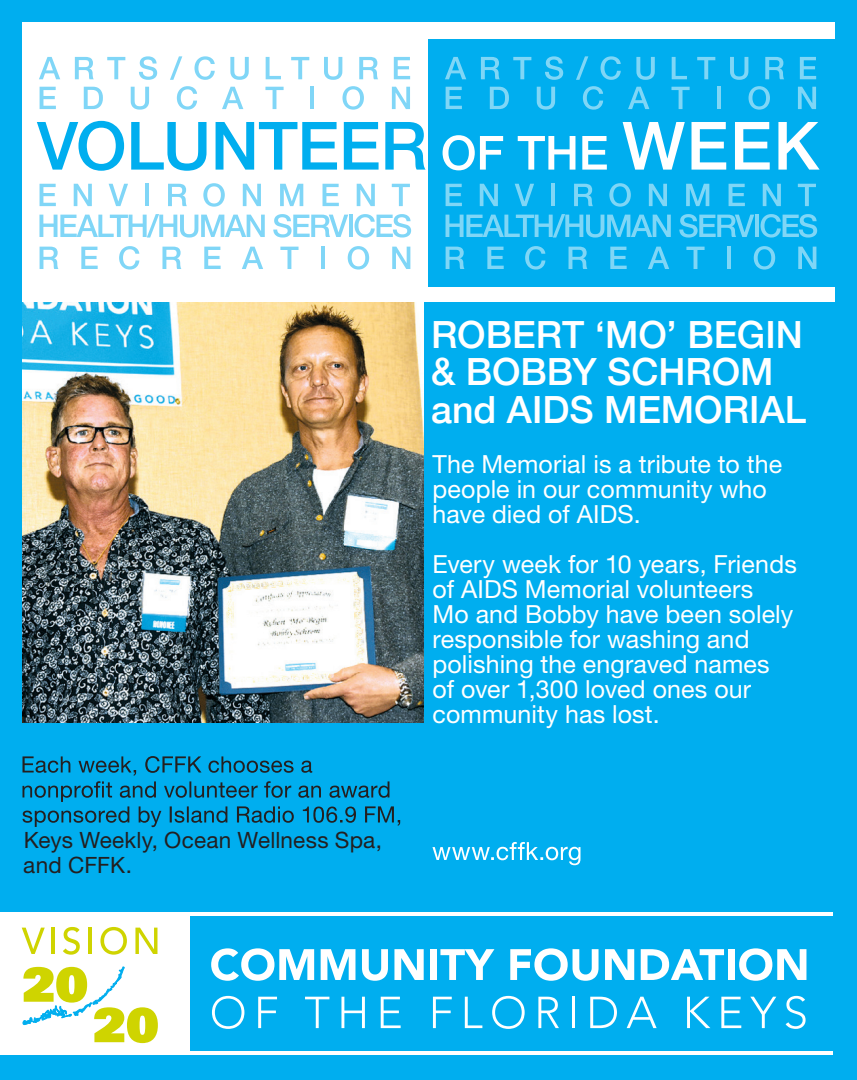
<style>
.page{position:relative;width:857px;height:1080px;background:#00aeef}
.page>*{position:absolute;margin:0;border:0;box-sizing:border-box;transform-origin:0 0}
.t1{font:500 37.5px/37.5px "Helvetica Neue";color:#fff}
.t2{font:25px/25px "Helvetica Neue";letter-spacing:.005em;color:#fff}
.t3{font:22.5px/25px "Helvetica Neue";letter-spacing:.01em;color:#231f20}
</style>
<div class="page">
<svg style="left:22px;top:756px;width:378px;height:71px"></svg>
<div style="left:0;top:911px;width:832px;height:147px;background:#fff"></div>
<svg style="left:23px;top:967px;width:135px;height:76px"></svg>
<svg style="left:22px;top:928px;width:23px;height:26px"></svg>
<hr style="left:51px;top:928px;width:4px;height:26px;background:#cfd400">
<svg style="left:63px;top:927px;width:17px;height:28px"></svg>
<hr style="left:88px;top:928px;width:4px;height:26px;background:#cfd400">
<svg style="left:100px;top:927px;width:27px;height:28px"></svg>
<svg style="left:135px;top:928px;width:22px;height:26px"></svg>
<div style="left:191px;top:916px;width:641px;height:135px;background:#00aeef"></div>
<svg style="left:211px;top:948px;width:103px;height:33px"></svg>
<svg style="left:321px;top:949px;width:34px;height:31px"></svg>
<svg style="left:362px;top:949px;width:26px;height:32px"></svg>
<svg style="left:394px;top:949px;width:30px;height:31px"></svg>
<div style="left:430px;top:949px;width:7px;height:31px;background:#fff"></div>
<svg style="left:440px;top:949px;width:54px;height:31px"></svg>
<svg style="left:510px;top:948px;width:88px;height:33px"></svg>
<svg style="left:605px;top:949px;width:29px;height:31px"></svg>
<svg style="left:641px;top:949px;width:83px;height:31px"></svg>
<div style="left:727px;top:949px;width:7px;height:31px;background:#fff"></div>
<svg style="left:739px;top:948px;width:67px;height:33px"></svg>
<svg style="left:212px;top:996px;width:32px;height:33px"></svg>
<svg style="left:258px;top:997px;width:19px;height:31px"></svg>
<svg style="left:305px;top:997px;width:24px;height:31px"></svg>
<svg style="left:341px;top:997px;width:24px;height:31px"></svg>
<svg style="left:381px;top:997px;width:20px;height:31px"></svg>
<svg style="left:433px;top:997px;width:19px;height:31px"></svg>
<svg style="left:465px;top:997px;width:17px;height:31px"></svg>
<svg style="left:492px;top:996px;width:33px;height:33px"></svg>
<svg style="left:538px;top:997px;width:21px;height:31px"></svg>
<hr style="left:572px;top:997px;width:3px;height:31px;background:#fff">
<svg style="left:590px;top:997px;width:27px;height:31px"></svg>
<svg style="left:627px;top:997px;width:29px;height:31px"></svg>
<svg style="left:687px;top:997px;width:23px;height:31px"></svg>
<svg style="left:721px;top:997px;width:20px;height:31px"></svg>
<svg style="left:750px;top:997px;width:26px;height:31px"></svg>
<svg style="left:785px;top:996px;width:20px;height:33px"></svg>
<hr style="left:0;top:911px;width:832px;height:2px;background:#00aeef">
<hr style="left:0;top:1055px;width:832px;height:3px;background:#00aeef">
<svg style="left:432px;top:842px;width:148px;height:23px"></svg>
<img style="left:22px;top:302px;width:402px;height:420px">
<div style="left:22px;top:22px;width:812px;height:280px;background:#fff"></div>
<div style="left:428px;top:40px;width:406px;height:247px;background:#00aeef"></div>
<svg style="left:40px;top:247px;width:18px;height:22px"></svg>
<svg style="left:81px;top:247px;width:17px;height:22px"></svg>
<svg style="left:119px;top:246px;width:20px;height:24px"></svg>
<svg style="left:162px;top:247px;width:19px;height:22px"></svg>
<svg style="left:204px;top:247px;width:17px;height:22px"></svg>
<svg style="left:242px;top:247px;width:21px;height:22px"></svg>
<svg style="left:280px;top:247px;width:18px;height:22px"></svg>
<hr style="left:321px;top:247px;width:3px;height:22px;background:#00aeef">
<svg style="left:348px;top:246px;width:21px;height:24px"></svg>
<svg style="left:392px;top:247px;width:18px;height:22px"></svg>
<svg style="left:445px;top:247px;width:19px;height:22px"></svg>
<svg style="left:487px;top:247px;width:17px;height:22px"></svg>
<svg style="left:525px;top:246px;width:20px;height:24px"></svg>
<svg style="left:568px;top:247px;width:19px;height:22px"></svg>
<svg style="left:610px;top:247px;width:17px;height:22px"></svg>
<svg style="left:648px;top:247px;width:21px;height:22px"></svg>
<svg style="left:686px;top:247px;width:18px;height:22px"></svg>
<svg style="left:727px;top:247px;width:3px;height:22px"></svg>
<svg style="left:754px;top:246px;width:21px;height:24px"></svg>
<svg style="left:798px;top:247px;width:18px;height:22px"></svg>
<svg style="left:39px;top:214px;width:226px;height:24px"></svg>
<svg style="left:273px;top:214px;width:75px;height:24px"></svg>
<hr style="left:349px;top:215px;width:4px;height:22px;background:#80d6f7">
<svg style="left:354px;top:214px;width:57px;height:24px"></svg>
<svg style="left:445px;top:214px;width:226px;height:24px"></svg>
<svg style="left:679px;top:214px;width:75px;height:24px"></svg>
<hr style="left:755px;top:215px;width:4px;height:22px;background:#7fd6f6">
<svg style="left:760px;top:214px;width:57px;height:24px"></svg>
<svg style="left:40px;top:184px;width:16px;height:22px"></svg>
<svg style="left:74px;top:184px;width:18px;height:22px"></svg>
<svg style="left:109px;top:184px;width:19px;height:22px"></svg>
<hr style="left:145px;top:184px;width:4px;height:22px;background:#80d6f7">
<svg style="left:168px;top:184px;width:19px;height:22px"></svg>
<svg style="left:203px;top:183px;width:22px;height:24px"></svg>
<svg style="left:243px;top:184px;width:18px;height:22px"></svg>
<svg style="left:280px;top:184px;width:23px;height:22px"></svg>
<svg style="left:322px;top:184px;width:17px;height:22px"></svg>
<svg style="left:357px;top:184px;width:18px;height:22px"></svg>
<svg style="left:392px;top:184px;width:18px;height:22px"></svg>
<svg style="left:445px;top:184px;width:17px;height:22px"></svg>
<svg style="left:480px;top:184px;width:18px;height:22px"></svg>
<svg style="left:515px;top:184px;width:19px;height:22px"></svg>
<hr style="left:551px;top:184px;width:4px;height:22px;background:#7fd6f6">
<svg style="left:574px;top:184px;width:19px;height:22px"></svg>
<svg style="left:609px;top:183px;width:22px;height:24px"></svg>
<svg style="left:649px;top:184px;width:18px;height:22px"></svg>
<svg style="left:686px;top:184px;width:23px;height:22px"></svg>
<svg style="left:728px;top:184px;width:17px;height:22px"></svg>
<svg style="left:763px;top:184px;width:18px;height:22px"></svg>
<svg style="left:798px;top:184px;width:18px;height:22px"></svg>
<svg style="left:40px;top:87px;width:16px;height:22px"></svg>
<svg style="left:84px;top:87px;width:19px;height:22px"></svg>
<svg style="left:131px;top:87px;width:18px;height:23px"></svg>
<svg style="left:177px;top:86px;width:20px;height:24px"></svg>
<svg style="left:222px;top:87px;width:21px;height:22px"></svg>
<svg style="left:265px;top:87px;width:19px;height:22px"></svg>
<hr style="left:310px;top:87px;width:4px;height:22px;background:#80d6f7">
<svg style="left:342px;top:86px;width:22px;height:24px"></svg>
<svg style="left:392px;top:87px;width:18px;height:22px"></svg>
<svg style="left:445px;top:87px;width:17px;height:22px"></svg>
<svg style="left:490px;top:87px;width:19px;height:22px"></svg>
<svg style="left:537px;top:87px;width:18px;height:23px"></svg>
<svg style="left:583px;top:86px;width:20px;height:24px"></svg>
<svg style="left:628px;top:87px;width:21px;height:22px"></svg>
<svg style="left:671px;top:87px;width:18px;height:22px"></svg>
<svg style="left:717px;top:87px;width:3px;height:22px"></svg>
<svg style="left:748px;top:86px;width:22px;height:24px"></svg>
<svg style="left:798px;top:87px;width:18px;height:22px"></svg>
<svg style="left:37px;top:121px;width:87px;height:50px"></svg>
<svg style="left:131px;top:122px;width:75px;height:49px"></svg>
<svg style="left:216px;top:122px;width:121px;height:48px"></svg>
<svg style="left:344px;top:122px;width:34px;height:48px"></svg>
<svg style="left:385px;top:122px;width:41px;height:48px"></svg>
<svg style="left:442px;top:135px;width:61px;height:35px"></svg>
<svg style="left:518px;top:136px;width:57px;height:34px"></svg>
<svg style="left:582px;top:136px;width:25px;height:34px"></svg>
<svg style="left:622px;top:122px;width:63px;height:48px"></svg>
<svg style="left:691px;top:122px;width:35px;height:48px"></svg>
<svg style="left:735px;top:122px;width:35px;height:48px"></svg>
<svg style="left:778px;top:122px;width:41px;height:48px"></svg>
<svg style="left:39px;top:57px;width:21px;height:22px"></svg>
<svg style="left:75px;top:57px;width:19px;height:22px"></svg>
<svg style="left:107px;top:57px;width:18px;height:22px"></svg>
<svg style="left:139px;top:56px;width:18px;height:24px"></svg>
<svg style="left:170px;top:56px;width:12px;height:24px"></svg>
<svg style="left:194px;top:56px;width:21px;height:24px"></svg>
<svg style="left:230px;top:57px;width:19px;height:23px"></svg>
<svg style="left:266px;top:57px;width:15px;height:22px"></svg>
<svg style="left:291px;top:57px;width:18px;height:22px"></svg>
<svg style="left:324px;top:57px;width:18px;height:23px"></svg>
<svg style="left:359px;top:57px;width:19px;height:22px"></svg>
<svg style="left:394px;top:57px;width:16px;height:22px"></svg>
<svg style="left:445px;top:57px;width:21px;height:22px"></svg>
<svg style="left:481px;top:57px;width:19px;height:22px"></svg>
<svg style="left:513px;top:57px;width:18px;height:22px"></svg>
<svg style="left:545px;top:56px;width:18px;height:24px"></svg>
<svg style="left:576px;top:56px;width:12px;height:24px"></svg>
<svg style="left:600px;top:56px;width:21px;height:24px"></svg>
<svg style="left:636px;top:57px;width:19px;height:23px"></svg>
<svg style="left:672px;top:57px;width:15px;height:22px"></svg>
<svg style="left:697px;top:57px;width:18px;height:22px"></svg>
<svg style="left:730px;top:57px;width:18px;height:23px"></svg>
<svg style="left:765px;top:57px;width:19px;height:22px"></svg>
<svg style="left:800px;top:57px;width:16px;height:22px"></svg>
<p class="t3" style="left:23px;top:827px;width:360px">Keys Weekly, Ocean Wellness Spa, and CFFK.</p>
<p class="t1" style="left:431px;top:312px;width:377px">ROBERT ‘MO’ BEGIN &amp; BOBBY SCHROM and AIDS MEMORIAL</p>
<p class="t2" style="left:432px;top:451px;width:351px">The Memorial is a tribute to the people in our community who have died of AIDS.</p>
<p class="t2" style="left:432px;top:551px;width:366px">Every week for 10 years, Friends of AIDS Memorial volunteers<br>Mo and Bobby have been solely responsible for washing and polishing the engraved names of over 1,300 loved ones our community has lost.</p>
</div>
